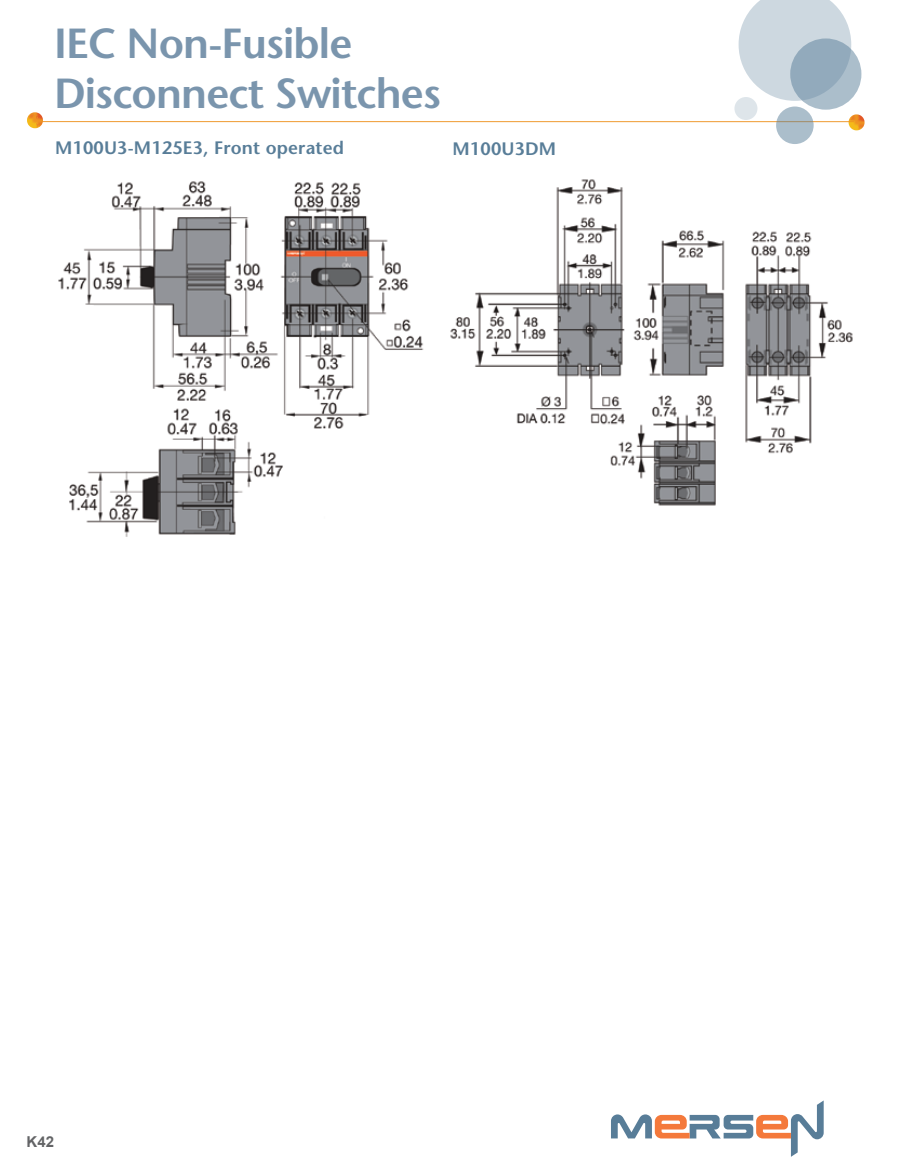
<style>
.page{position:relative;width:905px;height:1175px;background:#fff}
.page>*{position:absolute;margin:0;border:0;box-sizing:border-box;transform-origin:0 0}
.t1{font:600 42px/50.4px "Stone Sans Std";letter-spacing:-.02em;color:#7a95ad}
.t2{font:600 18px "Stone Sans Std";letter-spacing:.01em;color:#587d98}
.t3{font:700 15px "Arial";color:#636466}
</style>
<div class="page">
<svg style="left:848px;top:114px;width:16px;height:16px"></svg>
<hr style="left:35px;top:121px;width:818px;height:1px;background:#ee9321">
<svg style="left:27px;top:112px;width:16px;height:16px"></svg>
<svg style="left:738px;top:0;width:113px;height:101px"></svg>
<svg style="left:790px;top:38px;width:71px;height:72px;background:#9bb1c1"></svg>
<svg style="left:776px;top:106px;width:37px;height:38px"></svg>
<div style="left:734px;top:97px;width:23px;height:23px;background:#dee5ea;border-radius:50%"></div>
<svg style="left:611px;top:1101px;width:212px;height:55px"></svg>
<img style="left:450px;top:179px;width:403px;height:327px">
<img style="left:58px;top:181px;width:366px;height:356px">
<h1 class="t1" style="left:54px;top:18px;width:388px">IEC Non-Fusible<br>Disconnect Switches</h1>
<p class="t2" style="left:55px;top:137px;width:290px">M100U3-M125E3, Front operated</p>
<p class="t2" style="left:452px;top:138px;width:105px">M100U3DM</p>
<p class="t3" style="left:26px;top:1132px;width:29px">K42</p>
</div>
